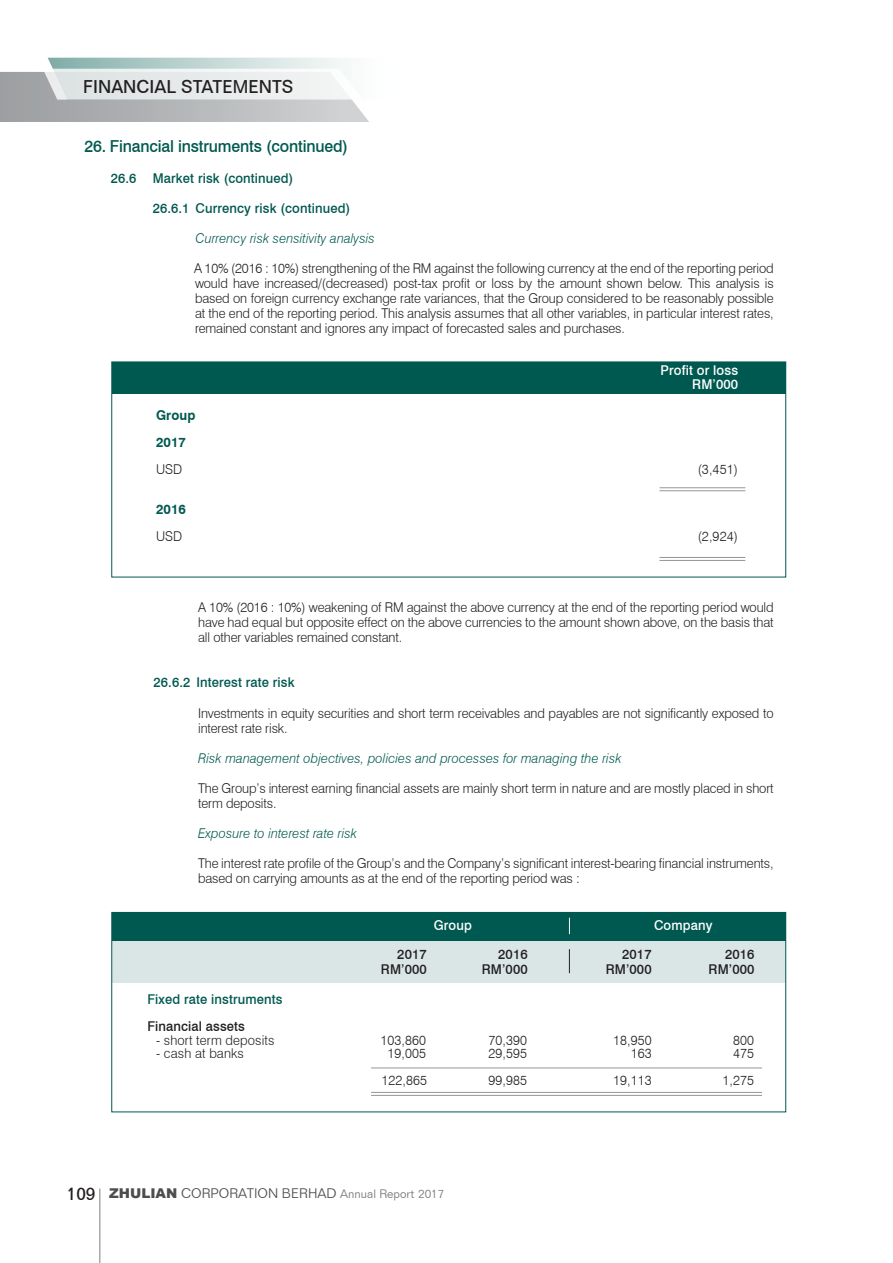
<style>
.page{position:relative;width:893px;height:1263px;background:#fff}
.page>*{position:absolute;margin:0;border:0;box-sizing:border-box;transform-origin:0 0}
.t1{font:500 18px "Folio BT";color:#231f20;scale:.93 1}
.t2{font:500 16.5px "Swiss 721 BT";letter-spacing:-.01em;color:#005950;scale:.96 1}
.t3{font:300 13.5px/15px "Swiss 721 BT";letter-spacing:-.01em;color:#231f20;scale:.96 1}
.t4{font:italic 300 13.5px "Swiss 721 BT";letter-spacing:.01em;color:#005950;scale:.96 1}
.t5{font:500 13.5px/27px "Swiss 721 BT";letter-spacing:.01em;color:#005950;scale:.96 1}
.t6{font:300 13.5px "Folio BT";color:#4d4d4f}
.t7{font:500 13.5px/15px "Swiss 721 BT";letter-spacing:.01em;color:#231f20;text-align:right}
.t8{font:300 13.5px "Swiss 721 BT";letter-spacing:.01em;color:#231f20;scale:.96 1}
.t9{font:700 13.5px/27px "Swiss 721 BT";letter-spacing:.01em;color:#005950}
.t10{font:500 13.5px/13.5px "Swiss 721 BT";letter-spacing:.01em;color:#fff;text-align:right}
.t11{font:300 13.5px "Swiss 721 BT";letter-spacing:-.01em;color:#231f20}
.t12{font:500 13.5px "Swiss 721 BT";letter-spacing:.01em;color:#fff;scale:.96 1}
.s1{font-weight:300;color:#231f20}
.s2{color:#231f20}
.s3{font-weight:500;font-size:18px;color:#231f20}
.s4{font-family:"Arial";font-weight:900}
.s5{font-size:12px;color:#77787b}
</style>
<div class="page">
<hr style="left:99px;top:1188px;width:2px;height:75px;background:#a7a9ac">
<svg style="left:0;top:58px;width:369px;height:64px"></svg>
<div style="left:112px;top:362px;width:674px;height:31px;background:#005950"></div>
<div style="left:111px;top:362px;width:675px;height:215px;border:1px solid #005950"></div>
<hr style="left:659px;top:487px;width:86px;height:1px;background:#939598">
<hr style="left:659px;top:490px;width:86px;height:1px;background:#939598">
<hr style="left:659px;top:557px;width:86px;height:1px;background:#939598">
<hr style="left:659px;top:560px;width:86px;height:1px;background:#939598">
<div style="left:112px;top:940px;width:674px;height:43px;background:#d9e6e5"></div>
<div style="left:112px;top:912px;width:674px;height:28px;background:#005950"></div>
<div style="left:111px;top:912px;width:675px;height:200px;border:1px solid #005950"></div>
<svg style="left:569px;top:918px;width:1px;height:16px"></svg>
<svg style="left:569px;top:949px;width:1px;height:24px"></svg>
<hr style="left:371px;top:1092px;width:391px;height:1px;background:#939598">
<hr style="left:371px;top:1095px;width:391px;height:1px;background:#939598">
<hr style="left:371px;top:1067px;width:391px;height:1px;background:#939598">
<p class="t1" style="left:83px;top:75px;width:227px">FINANCIAL STATEMENTS</p>
<p class="t2" style="left:84px;top:136px;width:276px">26. Financial instruments (continued)</p>
<p class="t5" style="left:111px;top:165px;width:192px">26.6 Market risk (continued)</p>
<p class="t5" style="left:153px;top:195px;width:207px">26.6.1 Currency risk (continued)</p>
<p class="t4" style="left:196px;top:230px;width:188px">Currency risk sensitivity analysis</p>
<p class="t3" style="left:194px;top:261px;width:605px;text-align:justify">A 10% (2016 : 10%) strengthening of the RM against the following currency at the end of the reporting period would have increased/(decreased) post-tax profit or loss by the amount shown below. This analysis is based on foreign currency exchange rate variances, that the Group considered to be reasonably possible at the end of the reporting period. This analysis assumes that all other variables, in particular interest rates, remained constant and ignores any impact of forecasted sales and purchases.</p>
<p class="t9" style="left:156px;top:402px;width:41px">Group<br>2017<br><span class="s1">USD</span></p>
<p class="t9" style="left:156px;top:496px;width:32px">2016<br><span class="s1">USD</span></p>
<p class="t10" style="left:660px;top:364px;width:79px">Profit or loss<br>RM’000</p>
<p class="t11" style="left:698px;top:461px;width:42px">(3,451)</p>
<p class="t11" style="left:698px;top:528px;width:42px">(2,924)</p>
<p class="t3" style="left:198px;top:600px;width:601px;text-align:justify">A 10% (2016 : 10%) weakening of RM against the above currency at the end of the reporting period would have had equal but opposite effect on the above currencies to the amount shown above, on the basis that all other variables remained constant.</p>
<p class="t5" style="left:154px;top:669px;width:148px">26.6.2 Interest rate risk</p>
<p class="t3" style="left:198px;top:706px;width:601px">Investments in equity securities and short term receivables and payables are not significantly exposed to interest rate risk.</p>
<p class="t4" style="left:198px;top:750px;width:443px">Risk management objectives, policies and processes for managing the risk</p>
<p class="t3" style="left:198px;top:781px;width:601px">The Group’s interest earning financial assets are mainly short term in nature and are mostly placed in short term deposits.</p>
<p class="t4" style="left:198px;top:825px;width:167px">Exposure to interest rate risk</p>
<p class="t3" style="left:198px;top:856px;width:601px">The interest rate profile of the Group’s and the Company’s significant interest-bearing financial instruments, based on carrying amounts as at the end of the reporting period was :</p>
<p class="t12" style="left:434px;top:917px;width:41px">Group</p>
<p class="t12" style="left:654px;top:917px;width:62px">Company</p>
<p class="t7" style="left:381px;top:946px;width:47px">2017<br>RM’000</p>
<p class="t7" style="left:482px;top:946px;width:47px">2016<br>RM’000</p>
<p class="t7" style="left:606px;top:946px;width:47px">2017<br>RM’000</p>
<p class="t7" style="left:709px;top:946px;width:47px">2016<br>RM’000</p>
<p class="t5" style="left:148px;top:986px;width:142px">Fixed rate instruments<br><span class="s2">Financial assets</span></p>
<p class="t8" style="left:156px;top:1032px;width:125px">- short term deposits</p>
<p class="t3" style="left:381px;top:1032px;width:49px">103,860</p>
<p class="t3" style="left:489px;top:1032px;width:42px">70,390</p>
<p class="t3" style="left:613px;top:1032px;width:42px">18,950</p>
<p class="t3" style="left:733px;top:1032px;width:23px">800</p>
<p class="t8" style="left:156px;top:1045px;width:93px">- cash at banks</p>
<p class="t3" style="left:388px;top:1046px;width:42px">19,005</p>
<p class="t3" style="left:489px;top:1046px;width:42px">29,595</p>
<p class="t3" style="left:631px;top:1046px;width:23px">163</p>
<p class="t3" style="left:733px;top:1046px;width:23px">475</p>
<p class="t3" style="left:381px;top:1073px;width:49px">122,865</p>
<p class="t3" style="left:489px;top:1073px;width:42px">99,985</p>
<p class="t3" style="left:613px;top:1073px;width:42px">19,113</p>
<p class="t3" style="left:723px;top:1073px;width:34px">1,275</p>
<p class="t6" style="left:67px;top:1185px;width:379px"><span class="s3">109</span> <span class="s4">ZHULIAN</span> CORPORATION BERHAD <span class="s5">Annual Report 2017</span></p>
</div>
